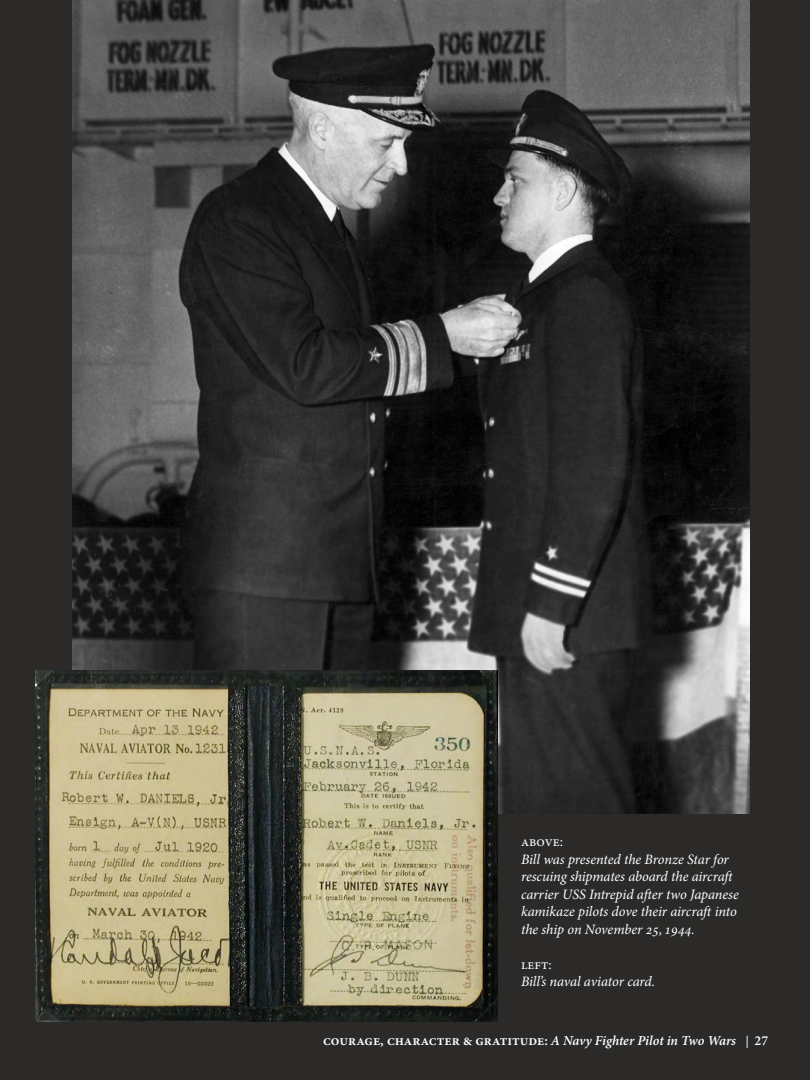
<style>
.page{position:relative;width:810px;height:1080px;background:#2b2a29}
.page>*{position:absolute;margin:0;border:0;box-sizing:border-box;transform-origin:0 0}
.t1{font:italic 14.38px/17.5px "Minion Pro";letter-spacing:-.01em;color:#fff}
.t2{font:600 14.38px "Minion Pro";color:#fff}
.t3{font:14.38px "Minion Pro";color:#fff}
.s1{font-style:italic;font-size:13.75px}
.s2{font-weight:400;font-style:italic;font-size:12.38px}
.s3{font-size:13.75px}
</style>
<div class="page">
<img style="left:72px;top:0;width:677px;height:814px">
<img style="left:36px;top:671px;width:462px;height:350px">
<p class="t3" style="left:521px;top:832px;width:44px">above:</p>
<p class="t1" style="left:521px;top:851px;width:219px">Bill was presented the Bronze Star for rescuing shipmates aboard the aircraft carrier USS Intrepid after two Japanese kamikaze pilots dove their aircraft into the ship on November 25, 1944.</p>
<p class="t3" style="left:521px;top:955px;width:32px">left:</p>
<p class="t1" style="left:521px;top:973px;width:134px">Bill’s naval aviator card.</p>
<p class="t2" style="left:323px;top:1031px;width:447px">courage, character &amp; gratitude: <span class="s1">A Navy Fighter Pilot in Two Wars</span> <span class="s2">|</span> <span class="s3">27</span></p>
</div>
